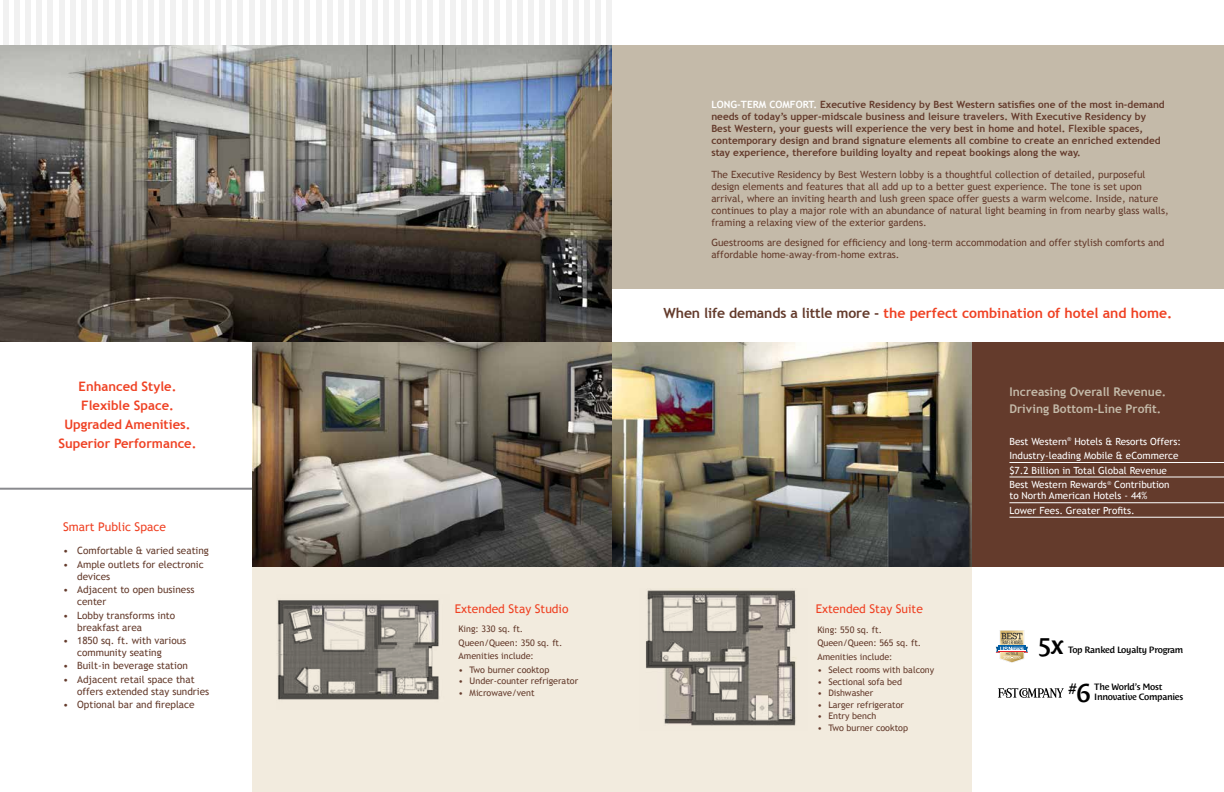
<style>
.page{position:relative;width:1224px;height:792px;background:#fff}
.page>*{position:absolute;margin:0;border:0;box-sizing:border-box;transform-origin:0 0}
.t1{font:600 25.5px "Costa Std";color:#000}
.t2{font:600 14.9px "Costa Std";color:#000}
.t3{font:700 14px "Trebuchet MS";color:#ef4123}
.t4{font:700 13px/19px "Trebuchet MS";color:#ef4123;text-align:center}
.t5{font:12px "Trebuchet MS";color:#ef4123}
.t6{font:700 12px/17px "Trebuchet MS";color:#c4baa9}
.t7{font:10px/12px "Trebuchet MS";color:#643b2c}
.t8{font:700 10px/12px "Trebuchet MS";color:#643b2c}
.t9{font:9.9px/14.5px "Trebuchet MS";color:#fff}
.t10{font:600 9.1px/10.5px "Costa Std";letter-spacing:-.03em;color:#000}
.t11{font:9px/13.6px "Trebuchet MS";color:#643b2c}
.s1{color:#fff}
.s2{color:#643b2c}
.s3{font-size:25.5px}
</style>
<div class="page">
<hr style="left:0;top:488px;width:252px;height:2px;background:#898a8e">
<div style="left:252px;top:459px;width:720px;height:333px;background:#f2ebde"></div>
<img style="left:0;top:45px;width:612px;height:297px">
<img style="left:252px;top:342px;width:720px;height:224px">
<div style="left:972px;top:342px;width:252px;height:224px;background:#643b2c"></div>
<img style="left:277px;top:600px;width:162px;height:100px">
<img style="left:646px;top:589px;width:150px;height:137px">
<hr style="left:1009px;top:462px;width:215px;height:1px;background:#fff">
<hr style="left:1009px;top:477px;width:215px;height:1px;background:#fff">
<hr style="left:1009px;top:502px;width:215px;height:1px;background:#fff">
<hr style="left:1009px;top:517px;width:215px;height:1px;background:#fff">
<div style="left:37px;top:0;width:5px;height:45px;background:#f1f1f1"></div>
<div style="left:48px;top:0;width:5px;height:45px;background:#f1f1f1"></div>
<div style="left:3px;top:0;width:6px;height:45px;background:#f1f1f1"></div>
<div style="left:59px;top:0;width:5px;height:45px;background:#f1f1f1"></div>
<div style="left:70px;top:0;width:6px;height:45px;background:#f1f1f1"></div>
<div style="left:81px;top:0;width:6px;height:45px;background:#f1f1f1"></div>
<div style="left:92px;top:0;width:6px;height:45px;background:#f1f1f1"></div>
<div style="left:104px;top:0;width:5px;height:45px;background:#f1f1f1"></div>
<div style="left:115px;top:0;width:5px;height:45px;background:#f1f1f1"></div>
<div style="left:126px;top:0;width:6px;height:45px;background:#f1f1f1"></div>
<div style="left:137px;top:0;width:6px;height:45px;background:#f1f1f1"></div>
<div style="left:148px;top:0;width:6px;height:45px;background:#f1f1f1"></div>
<div style="left:159px;top:0;width:6px;height:45px;background:#f1f1f1"></div>
<div style="left:171px;top:0;width:5px;height:45px;background:#f1f1f1"></div>
<div style="left:182px;top:0;width:5px;height:45px;background:#f1f1f1"></div>
<div style="left:193px;top:0;width:6px;height:45px;background:#f1f1f1"></div>
<div style="left:204px;top:0;width:6px;height:45px;background:#f1f1f1"></div>
<div style="left:215px;top:0;width:6px;height:45px;background:#f1f1f1"></div>
<div style="left:226px;top:0;width:6px;height:45px;background:#f1f1f1"></div>
<div style="left:238px;top:0;width:5px;height:45px;background:#f1f1f1"></div>
<div style="left:249px;top:0;width:5px;height:45px;background:#f1f1f1"></div>
<div style="left:260px;top:0;width:6px;height:45px;background:#f1f1f1"></div>
<div style="left:271px;top:0;width:6px;height:45px;background:#f1f1f1"></div>
<div style="left:282px;top:0;width:6px;height:45px;background:#f1f1f1"></div>
<div style="left:294px;top:0;width:5px;height:45px;background:#f1f1f1"></div>
<div style="left:305px;top:0;width:5px;height:45px;background:#f1f1f1"></div>
<div style="left:316px;top:0;width:5px;height:45px;background:#f1f1f1"></div>
<div style="left:327px;top:0;width:6px;height:45px;background:#f1f1f1"></div>
<div style="left:338px;top:0;width:6px;height:45px;background:#f1f1f1"></div>
<div style="left:349px;top:0;width:6px;height:45px;background:#f1f1f1"></div>
<div style="left:361px;top:0;width:5px;height:45px;background:#f1f1f1"></div>
<div style="left:372px;top:0;width:5px;height:45px;background:#f1f1f1"></div>
<div style="left:383px;top:0;width:6px;height:45px;background:#f1f1f1"></div>
<div style="left:394px;top:0;width:6px;height:45px;background:#f1f1f1"></div>
<div style="left:405px;top:0;width:6px;height:45px;background:#f1f1f1"></div>
<div style="left:416px;top:0;width:6px;height:45px;background:#f1f1f1"></div>
<div style="left:428px;top:0;width:5px;height:45px;background:#f1f1f1"></div>
<div style="left:439px;top:0;width:5px;height:45px;background:#f1f1f1"></div>
<div style="left:450px;top:0;width:6px;height:45px;background:#f1f1f1"></div>
<div style="left:461px;top:0;width:6px;height:45px;background:#f1f1f1"></div>
<div style="left:472px;top:0;width:6px;height:45px;background:#f1f1f1"></div>
<div style="left:483px;top:0;width:6px;height:45px;background:#f1f1f1"></div>
<div style="left:495px;top:0;width:5px;height:45px;background:#f1f1f1"></div>
<div style="left:506px;top:0;width:5px;height:45px;background:#f1f1f1"></div>
<div style="left:517px;top:0;width:6px;height:45px;background:#f1f1f1"></div>
<div style="left:528px;top:0;width:6px;height:45px;background:#f1f1f1"></div>
<div style="left:539px;top:0;width:6px;height:45px;background:#f1f1f1"></div>
<div style="left:551px;top:0;width:5px;height:45px;background:#f1f1f1"></div>
<div style="left:562px;top:0;width:5px;height:45px;background:#f1f1f1"></div>
<div style="left:573px;top:0;width:5px;height:45px;background:#f1f1f1"></div>
<div style="left:584px;top:0;width:6px;height:45px;background:#f1f1f1"></div>
<div style="left:595px;top:0;width:6px;height:45px;background:#f1f1f1"></div>
<div style="left:606px;top:0;width:6px;height:45px;background:#f1f1f1"></div>
<div style="left:14px;top:0;width:6px;height:45px;background:#f1f1f1"></div>
<div style="left:25px;top:0;width:6px;height:45px;background:#f1f1f1"></div>
<div style="left:612px;top:45px;width:612px;height:244px;background:#c4baa9"></div>
<svg style="left:996px;top:630px;width:32px;height:33px"></svg>
<svg style="left:998px;top:688px;width:66px;height:10px"></svg>
<p class="t8" style="left:711px;top:98px;width:455px"><span class="s1">LONG-TERM COMFORT.</span> Executive Residency by Best Western satisfies one of the most in-demand needs of today’s upper-midscale business and leisure travelers. With Executive Residency by Best Western, your guests will experience the very best in home and hotel. Flexible spaces, contemporary design and brand signature elements all combine to create an enriched extended stay experience, therefore building loyalty and repeat bookings along the way.</p>
<p class="t7" style="left:711px;top:169px;width:459px">The Executive Residency by Best Western lobby is a thoughtful collection of detailed, purposeful design elements and features that all add up to a better guest experience. The tone is set upon arrival, where an inviting hearth and lush green space offer guests a warm welcome. Inside, nature continues to play a major role with an abundance of natural light beaming in from nearby glass walls, framing a relaxing view of the exterior gardens.</p>
<p class="t7" style="left:711px;top:236px;width:455px">Guestrooms are designed for efficiency and long-term accommodation and offer stylish comforts and affordable home-away-from-home extras.</p>
<h3 class="t3" style="left:664px;top:304px;width:510px"><span class="s2">When life demands a little more -</span> the perfect combination of hotel and home.</h3>
<h3 class="t4" style="left:59px;top:377px;width:140px">Enhanced Style.<br>Flexible Space.<br>Upgraded Amenities.<br>Superior Performance.</h3>
<p class="t6" style="left:1009px;top:383px;width:158px">Increasing Overall Revenue.<br>Driving Bottom-Line Profit.</p>
<p class="t9" style="left:1009px;top:434px;width:173px">Best Western<sup>®</sup> Hotels &amp; Resorts Offers:<br>Industry-leading Mobile &amp; eCommerce $7.2 Billion in Total Global Revenue Best Western Rewards<sup>®</sup> Contribution</p>
<p class="t9" style="left:1009px;top:489px;width:140px">to North American Hotels - 44%<br>Lower Fees. Greater Profits.</p>
<p class="t5" style="left:63px;top:520px;width:104px">Smart Public Space</p>
<p class="t7" style="left:63px;top:545px;width:147px">• Comfortable &amp; varied seating</p>
<p class="t7" style="left:77px;top:558px;width:128px;text-indent:-14px">• Ample outlets for electronic devices</p>
<p class="t7" style="left:77px;top:584px;width:119px;text-indent:-14px">• Adjacent to open business center</p>
<p class="t7" style="left:77px;top:609px;width:100px;text-indent:-14px">• Lobby transforms into breakfast area</p>
<p class="t7" style="left:77px;top:635px;width:111px;text-indent:-14px">• 1850 sq. ft. with various community seating</p>
<p class="t7" style="left:63px;top:660px;width:126px">• Built-in beverage station</p>
<p class="t7" style="left:77px;top:673px;width:134px;text-indent:-14px">• Adjacent retail space that offers extended stay sundries</p>
<p class="t7" style="left:63px;top:699px;width:133px">• Optional bar and fireplace</p>
<p class="t5" style="left:455px;top:602px;width:115px">Extended Stay Studio</p>
<p class="t5" style="left:816px;top:602px;width:109px">Extended Stay Suite</p>
<p class="t11" style="left:459px;top:622px;width:105px">King: 330 sq. ft.<br>Queen/Queen: 350 sq. ft.<br>Amenities include:</p>
<p class="t11" style="left:459px;top:663px;width:92px">• Two burner cooktop</p>
<p class="t11" style="left:459px;top:674px;width:121px">• Under-counter refrigerator</p>
<p class="t11" style="left:459px;top:686px;width:77px">• Microwave/vent</p>
<p class="t11" style="left:817px;top:623px;width:105px">King: 550 sq. ft.<br>Queen/Queen: 565 sq. ft.<br>Amenities include:</p>
<p class="t11" style="left:817px;top:664px;width:118px">• Select rooms with balcony</p>
<p class="t11" style="left:817px;top:675px;width:86px">• Sectional sofa bed</p>
<p class="t11" style="left:817px;top:686px;width:58px">• Dishwasher</p>
<p class="t11" style="left:817px;top:698px;width:88px">• Larger refrigerator</p>
<p class="t11" style="left:817px;top:709px;width:61px">• Entry bench</p>
<p class="t11" style="left:817px;top:721px;width:92px">• Two burner cooktop</p>
<h1 class="t1" style="left:1038px;top:630px;width:27px">5x</h1>
<p class="t10" style="left:1068px;top:645px;width:117px">Top Ranked Loyalty Program</p>
<p class="t10" style="left:1094px;top:681px;width:91px">The World’s Most<br>Innovative Companies</p>
<h2 class="t2" style="left:1068px;top:680px;width:23px">#<span class="s3">6</span></h2>
</div>
